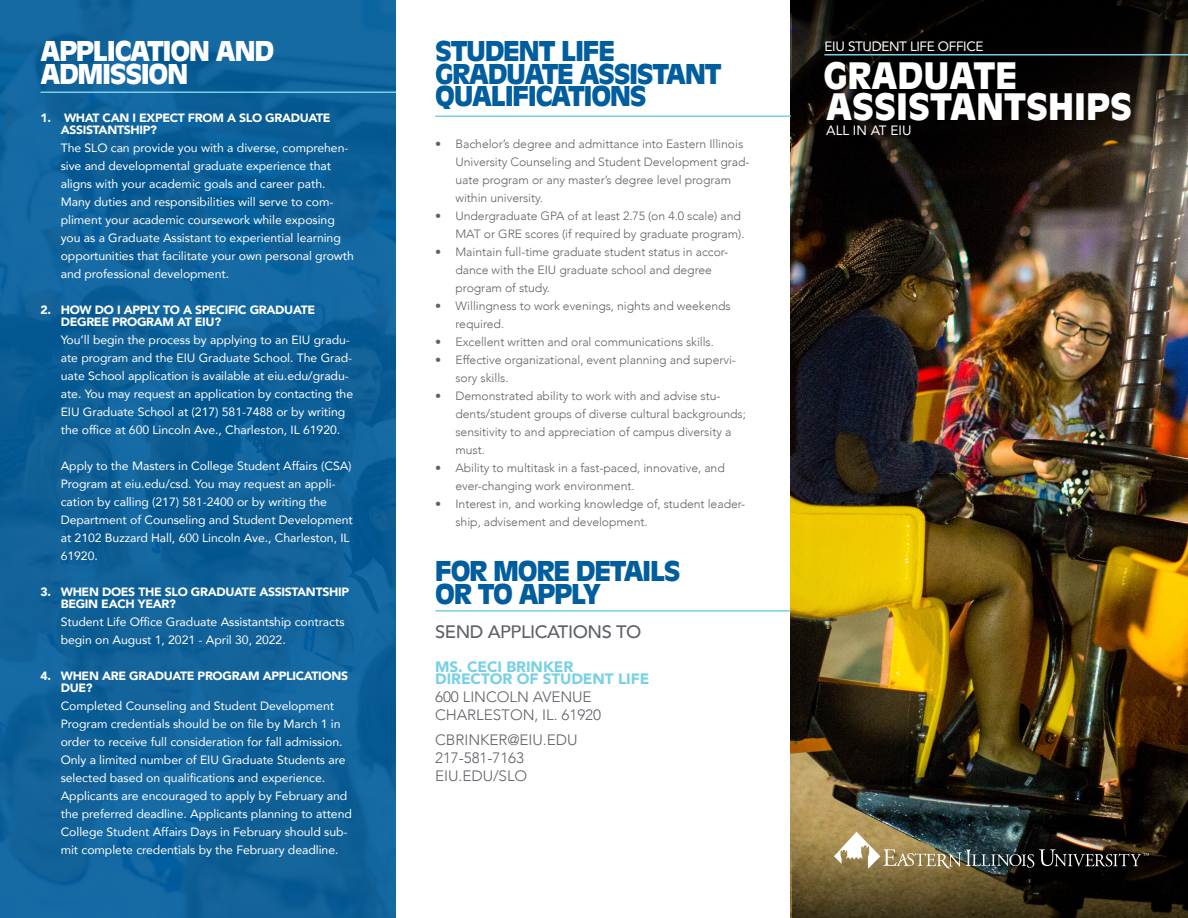
<style>
.page{position:relative;width:1188px;height:918px;background:#fff}
.page>*{position:absolute;margin:0;border:0;box-sizing:border-box;transform-origin:0 0}
.t1{font:900 36px "Antique Olive Std";color:#fff}
.t2{font:900 27px/22.5px "Antique Olive Std";letter-spacing:-.05em;color:#005e9e}
.t3{font:900 27px/22.5px "Antique Olive Std";letter-spacing:-.05em;color:#fff}
.t4{font:500 18px "Avenir";letter-spacing:-.025em;color:#5f6369}
.t5{font:300 15px "Avenir";letter-spacing:-.005em;color:#5f6369}
.t6{font:900 15px "Avenir";letter-spacing:-.005em;color:#78d0e4}
.t7{font:13.5px "Avenir";letter-spacing:-.025em;color:#fff}
.t8{font:13.5px "Avenir";color:#fff}
.t9{font:12px/18px "Avenir";letter-spacing:-.005em;color:#fff}
.t10{font:300 12px/18px "Avenir";letter-spacing:-.005em;color:#5f6369}
.t11{font:900 12px/12px "Avenir";letter-spacing:-.025em;color:#fff}
</style>
<div class="page">
<img style="left:791px;top:0;width:397px;height:918px">
<svg style="left:792px;top:841px;width:396px;height:77px;background:#3e331b"></svg>
<img style="left:0;top:0;width:396px;height:918px">
<svg style="left:792px;top:0;width:396px;height:160px;background:#100d09"></svg>
<hr style="left:40px;top:92px;width:356px;height:1px;background:#78d0e4">
<hr style="left:435px;top:116px;width:356px;height:1px;background:#78d0e4">
<hr style="left:435px;top:610px;width:356px;height:2px;background:#78d0e4">
<img style="left:834px;top:832px;width:315px;height:37px">
<hr style="left:824px;top:54px;width:364px;height:2px;background:#78d0e4">
<p class="t3" style="left:40px;top:40px;width:235px">APPLICATION AND<br>ADMISSION</p>
<p class="t2" style="left:435px;top:40px;width:288px">STUDENT LIFE<br>GRADUATE ASSISTANT<br>QUALIFICATIONS</p>
<p class="t11" style="left:61px;top:112px;width:271px;text-indent:-20px">1. WHAT CAN I EXPECT FROM A SLO GRADUATE<br>ASSISTANTSHIP?</p>
<p class="t9" style="left:61px;top:139px;width:295px">The SLO can provide you with a diverse, comprehen&shy;sive and developmental graduate experience that aligns with your academic goals and career path.<br>Many duties and responsibilities will serve to com&shy;pliment your academic coursework while exposing you as a Graduate Assistant to experiential learning opportunities that facilitate your own personal growth and professional development.</p>
<p class="t11" style="left:40px;top:304px;width:276px">2. HOW DO I APPLY TO A SPECIFIC GRADUATE</p>
<p class="t11" style="left:61px;top:316px;width:162px">DEGREE PROGRAM AT EIU?</p>
<p class="t9" style="left:61px;top:331px;width:294px">You’ll begin the process by applying to an EIU gradu&shy;ate program and the EIU Graduate School. The Grad&shy;uate School application is available at eiu.edu/gradu&shy;ate. You may request an application by contacting the EIU Graduate School at (217) 581-7488 or by writing the office at 600 Lincoln Ave., Charleston, IL 61920.</p>
<p class="t9" style="left:61px;top:457px;width:294px">Apply to the Masters in College Student Affairs (CSA)<br>Program at eiu.edu/csd. You may request an appli&shy;cation by calling (217) 581-2400 or by writing the Department of Counseling and Student Development at 2102 Buzzard Hall, 600 Lincoln Ave., Charleston, IL 61920.</p>
<p class="t11" style="left:61px;top:586px;width:290px;text-indent:-20px">3. WHEN DOES THE SLO GRADUATE ASSISTANTSHIP<br>BEGIN EACH YEAR?</p>
<p class="t9" style="left:61px;top:613px;width:285px">Student Life Office Graduate Assistantship contracts begin on August 1, 2021 - April 30, 2022.</p>
<p class="t11" style="left:61px;top:670px;width:289px;text-indent:-20px">4. WHEN ARE GRADUATE PROGRAM APPLICATIONS<br>DUE?</p>
<p class="t9" style="left:61px;top:697px;width:293px">Completed Counseling and Student Development Program credentials should be on file by March 1 in order to receive full consideration for fall admission.<br>Only a limited number of EIU Graduate Students are selected based on qualifications and experience.<br>Applicants are encouraged to apply by February and the preferred deadline. Applicants planning to attend College Student Affairs Days in February should sub&shy;mit complete credentials by the February deadline.</p>
<p class="t10" style="left:455px;top:135px;width:296px;text-indent:-20px">• Bachelor’s degree and admittance into Eastern Illinois University Counseling and Student Development grad&shy;uate program or any master’s degree level program within university.</p>
<p class="t10" style="left:455px;top:207px;width:291px;text-indent:-20px">• Undergraduate GPA of at least 2.75 (on 4.0 scale) and<br>MAT or GRE scores (if required by graduate program).</p>
<p class="t10" style="left:455px;top:243px;width:274px;text-indent:-20px">• Maintain full-time graduate student status in accor&shy;dance with the EIU graduate school and degree program of study.</p>
<p class="t10" style="left:455px;top:297px;width:277px;text-indent:-20px">• Willingness to work evenings, nights and weekends required.</p>
<p class="t10" style="left:435px;top:333px;width:280px">• Excellent written and oral communications skills.</p>
<p class="t10" style="left:455px;top:351px;width:282px;text-indent:-20px">• Effective organizational, event planning and supervi&shy;sory skills.</p>
<p class="t10" style="left:455px;top:387px;width:292px;text-indent:-20px">• Demonstrated ability to work with and advise stu&shy;dents/student groups of diverse cultural backgrounds; sensitivity to and appreciation of campus diversity a must.</p>
<p class="t10" style="left:455px;top:459px;width:271px;text-indent:-20px">• Ability to multitask in a fast-paced, innovative, and ever-changing work environment.</p>
<p class="t10" style="left:455px;top:495px;width:291px;text-indent:-20px">• Interest in, and working knowledge of, student leader&shy;ship, advisement and development.</p>
<p class="t2" style="left:435px;top:561px;width:247px">FOR MORE DETAILS<br>OR TO APPLY</p>
<p class="t4" style="left:435px;top:617px;width:208px">SEND APPLICATIONS TO</p>
<p class="t6" style="left:435px;top:654px;width:140px">MS. CECI BRINKER</p>
<p class="t6" style="left:435px;top:666px;width:216px">DIRECTOR OF STUDENT LIFE</p>
<p class="t5" style="left:435px;top:688px;width:158px">600 LINCOLN AVENUE</p>
<p class="t5" style="left:435px;top:706px;width:167px">CHARLESTON, IL. 61920</p>
<p class="t5" style="left:435px;top:731px;width:144px">CBRINKER@EIU.EDU</p>
<p class="t5" style="left:435px;top:749px;width:90px">217-581-7163</p>
<p class="t5" style="left:435px;top:767px;width:94px">EIU.EDU/SLO</p>
<p class="t7" style="left:825px;top:35px;width:160px">EIU STUDENT LIFE OFFICE</p>
<p class="t1" style="left:824px;top:54px;width:196px">GRADUATE</p>
<p class="t1" style="left:826px;top:85px;width:307px">ASSISTANTSHIPS</p>
<p class="t8" style="left:826px;top:119px;width:87px">ALL IN AT EIU</p>
</div>
